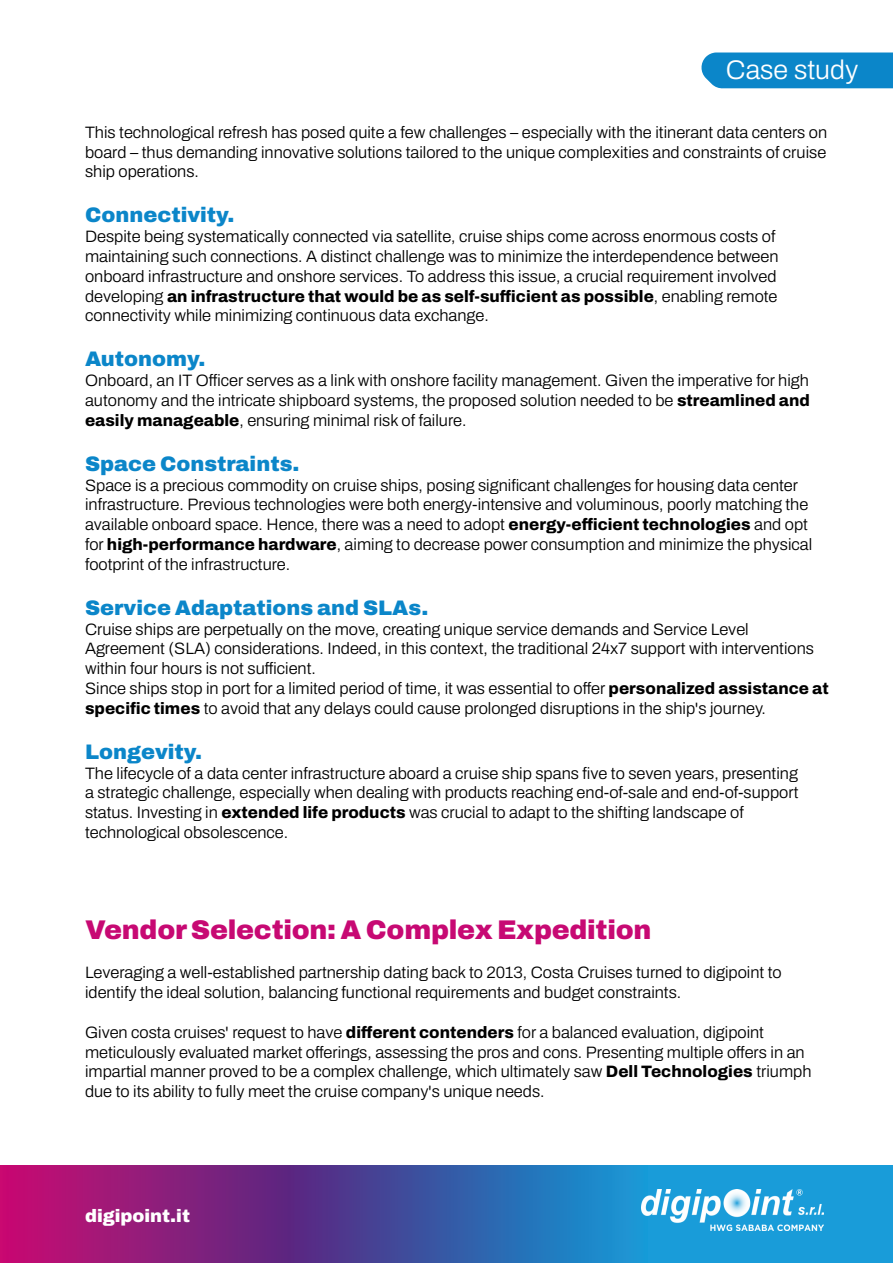
<style>
.page{position:relative;width:893px;height:1263px;background:#fff}
.page>*{position:absolute;margin:0;border:0;box-sizing:border-box;transform-origin:0 0}
.t1{font:900 27px "Archivo";letter-spacing:-.01em;color:#c70973}
.t2{font:300 27px "Archivo";color:#fff}
.t3{font:900 21px "Archivo";color:#0b86c9}
.t4{font:900 18px "Archivo";color:#fff}
.t5{font:300 16.5px/19.8px "Archivo";color:#000}
.s1{font-weight:800}
</style>
<div class="page">
<svg style="left:701px;top:52px;width:192px;height:37px;background:#198ccc"></svg>
<svg style="left:0;top:1166px;width:893px;height:97px;background:#5153a2"></svg>
<img style="left:642px;top:1190px;width:182px;height:40px">
<h1 class="t2" style="left:726px;top:50px;width:134px">Case study</h1>
<p class="t5" style="left:85px;top:122px;width:744px;text-align:justify">This technological refresh has posed quite a few challenges – especially with the itinerant data centers on board – thus demanding innovative solutions tailored to the unique complexities and constraints of cruise ship operations.</p>
<p class="t3" style="left:85px;top:199px;width:151px">Connectivity.</p>
<p class="t5" style="left:85px;top:227px;width:695px">Despite being systematically connected via satellite, cruise ships come across enormous costs of maintaining such connections. A distinct challenge was to minimize the interdependence between onboard infrastructure and onshore services. To address this issue, a crucial requirement involved developing <span class="s1">an infrastructure that would be as self-sufficient as possible</span>, enabling remote connectivity while minimizing continuous data exchange.</p>
<p class="t3" style="left:85px;top:343px;width:122px">Autonomy.</p>
<p class="t5" style="left:85px;top:371px;width:726px;text-align:justify">Onboard, an IT Officer serves as a link with onshore facility management. Given the imperative for high autonomy and the intricate shipboard systems, the proposed solution needed to be <span class="s1">streamlined and easily manageable</span>, ensuring minimal risk of failure.</p>
<p class="t3" style="left:85px;top:448px;width:216px">Space Constraints.</p>
<p class="t5" style="left:85px;top:475px;width:729px">Space is a precious commodity on cruise ships, posing significant challenges for housing data center infrastructure. Previous technologies were both energy-intensive and voluminous, poorly matching the available onboard space. Hence, there was a need to adopt <span class="s1">energy-efficient technologies</span> and opt for <span class="s1">high-performance hardware</span>, aiming to decrease power consumption and minimize the physical footprint of the infrastructure.</p>
<p class="t3" style="left:85px;top:592px;width:345px">Service Adaptations and SLAs.</p>
<p class="t5" style="left:85px;top:619px;width:745px">Cruise ships are perpetually on the move, creating unique service demands and Service Level Agreement (SLA) considerations. Indeed, in this context, the traditional 24x7 support with interventions within four hours is not sufficient.<br>Since ships stop in port for a limited period of time, it was essential to offer <span class="s1">personalized assistance at specific times</span> to avoid that any delays could cause prolonged disruptions in the ship's journey.</p>
<p class="t3" style="left:85px;top:736px;width:119px">Longevity.</p>
<p class="t5" style="left:85px;top:763px;width:715px">The lifecycle of a data center infrastructure aboard a cruise ship spans five to seven years, presenting a strategic challenge, especially when dealing with products reaching end-of-sale and end-of-support status. Investing in <span class="s1">extended life products</span> was crucial to adapt to the shifting landscape of technological obsolescence.</p>
<h1 class="t1" style="left:85px;top:909px;width:568px">Vendor Selection: A Complex Expedition</h1>
<p class="t5" style="left:85px;top:963px;width:698px">Leveraging a well-established partnership dating back to 2013, Costa Cruises turned to digipoint to identify the ideal solution, balancing functional requirements and budget constraints.</p>
<p class="t5" style="left:85px;top:1022px;width:728px">Given costa cruises' request to have <span class="s1">different contenders</span> for a balanced evaluation, digipoint meticulously evaluated market offerings, assessing the pros and cons. Presenting multiple offers in an impartial manner proved to be a complex challenge, which ultimately saw <span class="s1">Dell Technologies</span> triumph due to its ability to fully meet the cruise company's unique needs.</p>
<p class="t4" style="left:85px;top:1202px;width:106px">digipoint.it</p>
</div>
